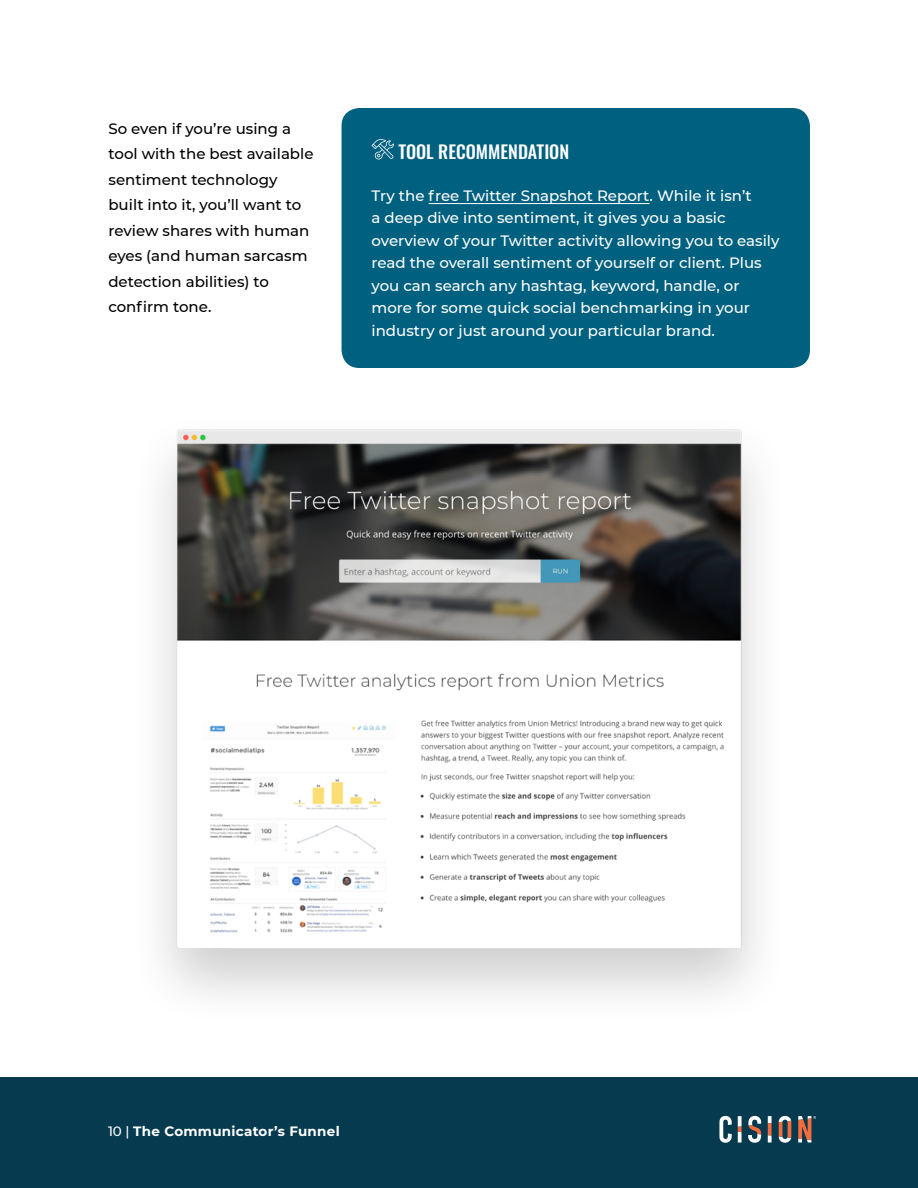
<style>
.page{position:relative;width:918px;height:1188px;background:#fff}
.page>*{position:absolute;margin:0;border:0;box-sizing:border-box;transform-origin:0 0}
.TOOL_REC{font:500 18px "Oswald";color:#fff}
.TOOL_REC_COPY{font:500 15px/22.5px "Montserrat";color:#fff}
.BODY_COPY{font:500 15px/25.5px "Montserrat";color:#000}
.t1{font:700 13.5px "Montserrat";letter-spacing:.02em;color:#fff}
.s1{font-weight:500}
</style>
<div class="page">
<div style="left:342px;top:108px;width:468px;height:260px;background:#00607f;border-radius:18px"></div>
<hr style="left:429px;top:203px;width:221px;height:1px;background:#fff">
<svg style="left:372px;top:139px;width:22px;height:20px"></svg>
<div style="left:127px;top:409px;width:664px;height:619px;background:#000;opacity:.2"></div>
<img style="left:127px;top:414px;width:664px;height:550px">
<div style="left:0;top:1077px;width:918px;height:111px;background:#053a4f"></div>
<svg style="left:738px;top:1116px;width:4px;height:10px"></svg>
<svg style="left:738px;top:1132px;width:4px;height:10px"></svg>
<svg style="left:738px;top:1126px;width:4px;height:6px"></svg>
<svg style="left:748px;top:1116px;width:13px;height:27px"></svg>
<svg style="left:768px;top:1136px;width:4px;height:6px"></svg>
<svg style="left:768px;top:1116px;width:4px;height:7px"></svg>
<svg style="left:768px;top:1123px;width:4px;height:13px"></svg>
<svg style="left:779px;top:1116px;width:12px;height:27px"></svg>
<svg style="left:719px;top:1116px;width:13px;height:27px"></svg>
<svg style="left:798px;top:1116px;width:18px;height:26px"></svg>
<p class="BODY_COPY" style="left:108px;top:115px;width:207px">So even if you’re using a tool with the best available sentiment technology built into it, you’ll want to review shares with human eyes (and human sarcasm detection abilities) to confirm tone.</p>
<p class="TOOL_REC" style="left:398px;top:143px;width:172px">TOOL RECOMMENDATION</p>
<p class="TOOL_REC_COPY" style="left:372px;top:183px;width:409px">Try the free Twitter Snapshot Report. While it isn’t<br>a deep dive into sentiment, it gives you a basic overview of your Twitter activity allowing you to easily read the overall sentiment of yourself or client. Plus you can search any hashtag, keyword, handle, or more for some quick social benchmarking in your industry or just around your particular brand.</p>
<p class="t1" style="left:108px;top:1121px;width:233px"><span class="s1">10 |</span> The Communicator’s Funnel</p>
</div>
